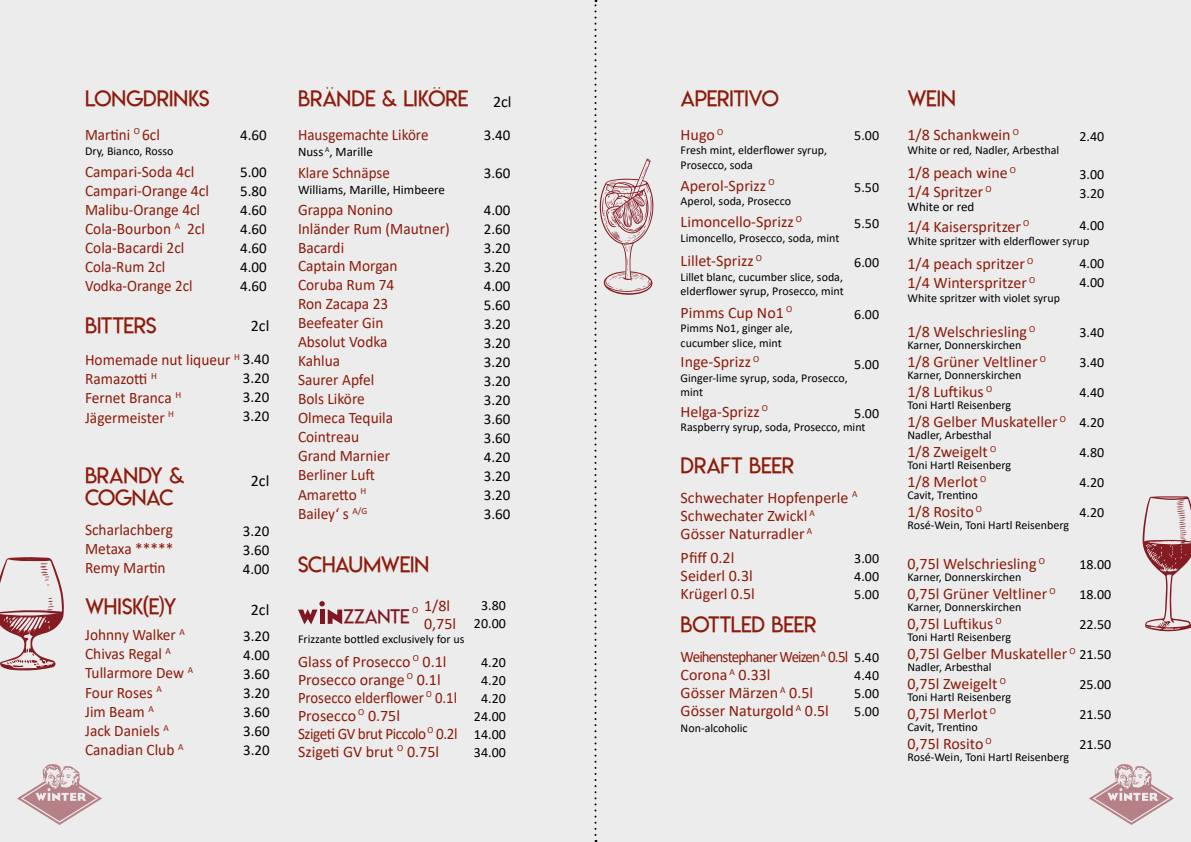
<style>
.page{position:relative;width:1191px;height:842px;background:#ececec}
.page>*{position:absolute;margin:0;border:0;box-sizing:border-box;transform-origin:0 0}
.t1{font:22px/22px "Lemon Milklight";letter-spacing:-.01em;color:#8d1b0b}
.t2{font:19.5px "Lemon Milklight";letter-spacing:-.015em;color:#7f1622}
.t3{font:16px/18px "Calibri";color:#8d1b0b}
.t4{font:16px/19px "Calibri";color:#8d1b0b;scale:.96 1}
.t5{font:16px/18px "Calibri";color:#8d1b0b;scale:.94 1}
.t6{font:16px "Calibri";color:#000}
.t7{font:15px/19px "Calibri";color:#000;text-align:justify}
.t8{font:14px/30px "Calibri";color:#000;text-align:justify}
.t9{font:13px "Calibri";color:#000}
.t10{font:12px/14.4px "Calibri";color:#000}
.t11{font:9.3px "Calibri";color:#8d1b0b}
.s1{font-size:15px;color:#000}
</style>
<div class="page">
<svg style="left:17px;top:764px;width:85px;height:61px"></svg>
<svg style="left:1089px;top:764px;width:85px;height:61px"></svg>
<svg style="left:594px;top:0;width:59px;height:842px"></svg>
<svg style="left:1142px;top:496px;width:49px;height:135px"></svg>
<svg style="left:0;top:557px;width:64px;height:113px"></svg>
<svg style="left:298px;top:601px;width:44px;height:23px"></svg>
<hr style="left:320px;top:610px;width:4px;height:14px;background:#7f1622">
<h1 class="t1" style="left:85px;top:88px;width:126px">LONGDRINKS</h1>
<h3 class="t5" style="left:85px;top:125px;width:81px">Martini <sup>O</sup> 6cl</h3>
<h3 class="t4" style="left:85px;top:162px;width:131px">Campari-Soda 4cl<br>Campari-Orange 4cl<br>Malibu-Orange 4cl<br>Cola-Bourbon <sup>A</sup> 2cl<br>Cola-Bacardi 2cl<br>Cola-Rum 2cl<br>Vodka-Orange 2cl</h3>
<p class="t10" style="left:85px;top:144px;width:90px">Dry, Bianco, Rosso</p>
<h1 class="t1" style="left:85px;top:314px;width:73px">BITTERS</h1>
<p class="t7" style="left:240px;top:125px;width:28px">4.60</p>
<p class="t7" style="left:240px;top:162px;width:28px">5.00<br>5.80<br>4.60<br>4.60<br>4.60<br>4.00<br>4.60</p>
<h3 class="t6" style="left:251px;top:315px;width:20px">2cl</h3>
<h3 class="t4" style="left:85px;top:350px;width:193px">Homemade nut liqueur <sup>H</sup> <span class="s1">3.40</span></h3>
<p class="t7" style="left:243px;top:368px;width:28px">3.20<br>3.20<br>3.20</p>
<h3 class="t4" style="left:85px;top:369px;width:102px">Ramazotti <sup>H<br></sup>Fernet Branca <sup>H<br></sup>Jägermeister <sup>H</sup></h3>
<h1 class="t1" style="left:85px;top:464px;width:101px">BRANDY &amp;<br>COGNAC</h1>
<h3 class="t4" style="left:85px;top:520px;width:93px;text-align:justify">Scharlachberg Metaxa ***** Remy Martin</h3>
<h1 class="t1" style="left:85px;top:596px;width:93px">WHISK(E)Y</h1>
<h3 class="t4" style="left:85px;top:625px;width:114px">Johnny Walker <sup>A<br></sup>Chivas Regal <sup>A<br></sup>Tullarmore Dew <sup>A<br></sup>Four Roses <sup>A<br></sup>Jim Beam <sup>A<br></sup>Jack Daniels <sup>A<br></sup>Canadian Club <sup>A</sup></h3>
<h3 class="t6" style="left:251px;top:470px;width:20px">2cl</h3>
<p class="t7" style="left:243px;top:521px;width:28px">3.20<br>3.60<br>4.00</p>
<h3 class="t6" style="left:251px;top:599px;width:20px">2cl</h3>
<p class="t7" style="left:243px;top:626px;width:28px">3.20<br>4.00<br>3.60<br>3.20<br>3.60<br>3.60<br>3.20</p>
<h1 class="t1" style="left:298px;top:88px;width:172px">BRÄNDE &amp; LIKÖRE</h1>
<h3 class="t5" style="left:298px;top:125px;width:140px">Hausgemachte Liköre</h3>
<h3 class="t5" style="left:298px;top:163px;width:99px">Klare Schnäpse</h3>
<h3 class="t4" style="left:298px;top:199px;width:159px">Grappa Nonino<br>Inländer Rum (Mautner)<br>Bacardi<br>Captain Morgan<br>Coruba Rum 74<br>Ron Zacapa 23<br>Beefeater Gin<br>Absolut Vodka<br>Kahlua<br>Saurer Apfel<br>Bols Liköre<br>Olmeca Tequila<br>Cointreau<br>Grand Marnier<br>Berliner Luft<br>Amaretto <sup>H<br></sup>Bailey‘ s <sup>A/G</sup></h3>
<p class="t9" style="left:298px;top:143px;width:76px">Nuss <sup>A</sup>, Marille</p>
<p class="t9" style="left:298px;top:180px;width:148px">Williams, Marille, Himbeere</p>
<h3 class="t6" style="left:493px;top:91px;width:20px">2cl</h3>
<p class="t7" style="left:484px;top:125px;width:28px">3.40</p>
<p class="t7" style="left:484px;top:163px;width:28px">3.60</p>
<p class="t7" style="left:484px;top:200px;width:28px">4.00<br>2.60<br>3.20<br>3.20<br>4.00<br>5.60<br>3.20<br>3.20<br>3.20<br>3.20<br>3.20<br>3.60<br>3.60<br>4.20<br>3.20<br>3.20<br>3.60</p>
<h1 class="t1" style="left:298px;top:553px;width:133px">SCHAUMWEIN</h1>
<h3 class="t3" style="left:424px;top:597px;width:33px">1/8l<br>0,75l</h3>
<h3 class="t3" style="left:298px;top:652px;width:161px">Glass of Prosecco <sup>O</sup> 0.1l<br>Prosecco orange <sup>O</sup> 0.1l<br>Prosecco elderflower <sup>O</sup> 0.1l<br>Prosecco <sup>O</sup> 0.75l<br>Szigeti GV brut Piccolo <sup>O</sup> 0.2l<br>Szigeti GV brut <sup>O</sup> 0.75l</h3>
<p class="t8" style="left:474px;top:653px;width:33px;line-height:18px;text-align:center">4.20<br>4.20<br>4.20<br>24.00<br>14.00<br>34.00</p>
<p class="t8" style="left:481px;top:590px;width:26px">3.80</p>
<p class="t11" style="left:412px;top:604px;width:8px">O</p>
<h2 class="t2" style="left:343px;top:605px;width:68px">ZZANTE</h2>
<p class="t8" style="left:474px;top:608px;width:33px">20.00</p>
<p class="t10" style="left:298px;top:632px;width:168px">Frizzante bottled exclusively for us</p>
<h1 class="t1" style="left:680px;top:88px;width:100px">APERITIVO</h1>
<h3 class="t3" style="left:680px;top:125px;width:44px">Hugo <sup>O</sup></h3>
<p class="t8" style="left:854px;top:120px;width:26px">5.00</p>
<h3 class="t3" style="left:680px;top:176px;width:95px">Aperol-Sprizz <sup>O</sup></h3>
<p class="t10" style="left:680px;top:143px;width:148px">Fresh mint, elderflower syrup,<br>Prosecco, soda</p>
<p class="t8" style="left:854px;top:172px;width:26px">5.50</p>
<p class="t10" style="left:680px;top:194px;width:112px">Aperol, soda, Prosecco</p>
<h3 class="t3" style="left:680px;top:213px;width:123px">Limoncello-Sprizz <sup>O</sup></h3>
<p class="t10" style="left:680px;top:230px;width:160px">Limoncello, Prosecco, soda, mint</p>
<p class="t10" style="left:680px;top:269px;width:165px">Lillet blanc, cucumber slice, soda, elderflower syrup, Prosecco, mint</p>
<h3 class="t3" style="left:680px;top:251px;width:83px">Lillet-Sprizz <sup>O</sup></h3>
<h3 class="t3" style="left:680px;top:303px;width:113px">Pimms Cup No1 <sup>O</sup></h3>
<p class="t10" style="left:680px;top:321px;width:113px">Pimms No1, ginger ale, cucumber slice, mint</p>
<p class="t8" style="left:854px;top:208px;width:26px">5.50</p>
<p class="t8" style="left:854px;top:247px;width:26px">6.00</p>
<p class="t8" style="left:854px;top:299px;width:26px">6.00</p>
<h3 class="t3" style="left:680px;top:353px;width:80px">Inge-Sprizz <sup>O</sup></h3>
<h3 class="t3" style="left:680px;top:402px;width:89px">Helga-Sprizz <sup>O</sup></h3>
<p class="t8" style="left:854px;top:348px;width:26px">5.00</p>
<p class="t10" style="left:680px;top:370px;width:168px">Ginger-lime syrup, soda, Prosecco, mint</p>
<p class="t10" style="left:680px;top:420px;width:186px">Raspberry syrup, soda, Prosecco, mint</p>
<p class="t8" style="left:854px;top:398px;width:26px">5.00</p>
<h1 class="t1" style="left:680px;top:454px;width:115px">DRAFT BEER</h1>
<h3 class="t3" style="left:680px;top:488px;width:178px">Schwechater Hopfenperle <sup>A<br></sup>Schwechater Zwickl <sup>A<br></sup>Gösser Naturradler <sup>A</sup></h3>
<h3 class="t3" style="left:680px;top:549px;width:76px">Pfiff 0.2l<br>Seiderl 0.3l<br>Krügerl 0.5l</h3>
<h1 class="t1" style="left:680px;top:614px;width:137px">BOTTLED BEER</h1>
<p class="t8" style="left:854px;top:548px;width:26px;line-height:18px">3.00<br>4.00<br>5.00</p>
<h3 class="t5" style="left:680px;top:647px;width:180px">Weihenstephaner Weizen <sup>A</sup> 0.5l<br>Corona <sup>A</sup> 0.33l<br>Gösser Märzen <sup>A</sup> 0.5l<br>Gösser Naturgold <sup>A</sup> 0.5l</h3>
<p class="t8" style="left:854px;top:648px;width:26px;line-height:18px">5.40<br>4.40<br>5.00<br>5.00</p>
<p class="t10" style="left:680px;top:720px;width:69px">Non-alcoholic</p>
<h1 class="t1" style="left:907px;top:88px;width:50px">WEIN</h1>
<h3 class="t3" style="left:907px;top:125px;width:113px">1/8 Schankwein <sup>O</sup></h3>
<p class="t8" style="left:1079px;top:121px;width:26px">2.40</p>
<h3 class="t3" style="left:907px;top:163px;width:110px;line-height:19.2px">1/8 peach wine <sup>O<br></sup>1/4 Spritzer <sup>O</sup></h3>
<p class="t8" style="left:1079px;top:164px;width:26px;line-height:19.2px">3.00<br>3.20</p>
<p class="t10" style="left:907px;top:143px;width:153px">White or red, Nadler, Arbesthal</p>
<p class="t9" style="left:907px;top:197px;width:68px">White or red</p>
<p class="t10" style="left:907px;top:233px;width:183px">White spritzer with elderflower syrup</p>
<h3 class="t3" style="left:907px;top:254px;width:129px;line-height:19.2px">1/4 peach spritzer <sup>O<br></sup>1/4 Winterspritzer <sup>O</sup></h3>
<h3 class="t3" style="left:907px;top:322px;width:129px">1/8 Welschriesling <sup>O</sup></h3>
<p class="t10" style="left:907px;top:337px;width:115px">Karner, Donnerskirchen</p>
<h3 class="t3" style="left:907px;top:352px;width:140px">1/8 Grüner Veltliner <sup>O</sup></h3>
<p class="t10" style="left:907px;top:367px;width:115px">Karner, Donnerskirchen</p>
<h3 class="t3" style="left:907px;top:382px;width:86px">1/8 Luftikus <sup>O</sup></h3>
<p class="t10" style="left:907px;top:397px;width:105px">Toni Hartl Reisenberg</p>
<h3 class="t3" style="left:907px;top:412px;width:160px">1/8 Gelber Muskateller <sup>O</sup></h3>
<p class="t10" style="left:907px;top:427px;width:86px">Nadler, Arbesthal</p>
<h3 class="t3" style="left:907px;top:442px;width:90px">1/8 Zweigelt <sup>O</sup></h3>
<p class="t10" style="left:907px;top:457px;width:105px">Toni Hartl Reisenberg</p>
<h3 class="t3" style="left:907px;top:472px;width:80px">1/8 Merlot <sup>O</sup></h3>
<p class="t10" style="left:907px;top:487px;width:72px">Cavit, Trentino</p>
<h3 class="t3" style="left:907px;top:502px;width:76px">1/8 Rosito <sup>O</sup></h3>
<p class="t10" style="left:907px;top:517px;width:163px">Rosé-Wein, Toni Hartl Reisenberg</p>
<h3 class="t3" style="left:907px;top:554px;width:139px">0,75l Welschriesling <sup>O</sup></h3>
<p class="t10" style="left:907px;top:570px;width:115px">Karner, Donnerskirchen</p>
<h3 class="t3" style="left:907px;top:584px;width:150px">0,75l Grüner Veltliner <sup>O</sup></h3>
<p class="t10" style="left:907px;top:600px;width:115px">Karner, Donnerskirchen</p>
<h3 class="t3" style="left:907px;top:614px;width:96px">0,75l Luftikus <sup>O</sup></h3>
<p class="t10" style="left:907px;top:630px;width:105px">Toni Hartl Reisenberg</p>
<h3 class="t3" style="left:907px;top:644px;width:170px">0,75l Gelber Muskateller <sup>O</sup></h3>
<p class="t10" style="left:907px;top:660px;width:86px">Nadler, Arbesthal</p>
<h3 class="t3" style="left:907px;top:674px;width:100px">0,75l Zweigelt <sup>O</sup></h3>
<p class="t10" style="left:907px;top:690px;width:105px">Toni Hartl Reisenberg</p>
<h3 class="t3" style="left:907px;top:704px;width:90px">0,75l Merlot <sup>O</sup></h3>
<p class="t10" style="left:907px;top:720px;width:72px">Cavit, Trentino</p>
<h3 class="t3" style="left:907px;top:734px;width:86px">0,75l Rosito <sup>O</sup></h3>
<p class="t10" style="left:907px;top:750px;width:163px">Rosé-Wein, Toni Hartl Reisenberg</p>
<h3 class="t3" style="left:907px;top:217px;width:123px">1/4 Kaiserspritzer <sup>O</sup></h3>
<p class="t8" style="left:1079px;top:210px;width:26px">4.00</p>
<p class="t8" style="left:1079px;top:253px;width:26px;line-height:19.2px">4.00<br>4.00</p>
<p class="t10" style="left:907px;top:290px;width:154px">White spritzer with violet syrup</p>
<p class="t8" style="left:1079px;top:317px;width:26px">3.40<br>3.40<br>4.40<br>4.20<br>4.80<br>4.20<br>4.20</p>
<p class="t8" style="left:1079px;top:549px;width:33px">18.00<br>18.00<br>22.50<br>21.50<br>25.00<br>21.50<br>21.50</p>
</div>
